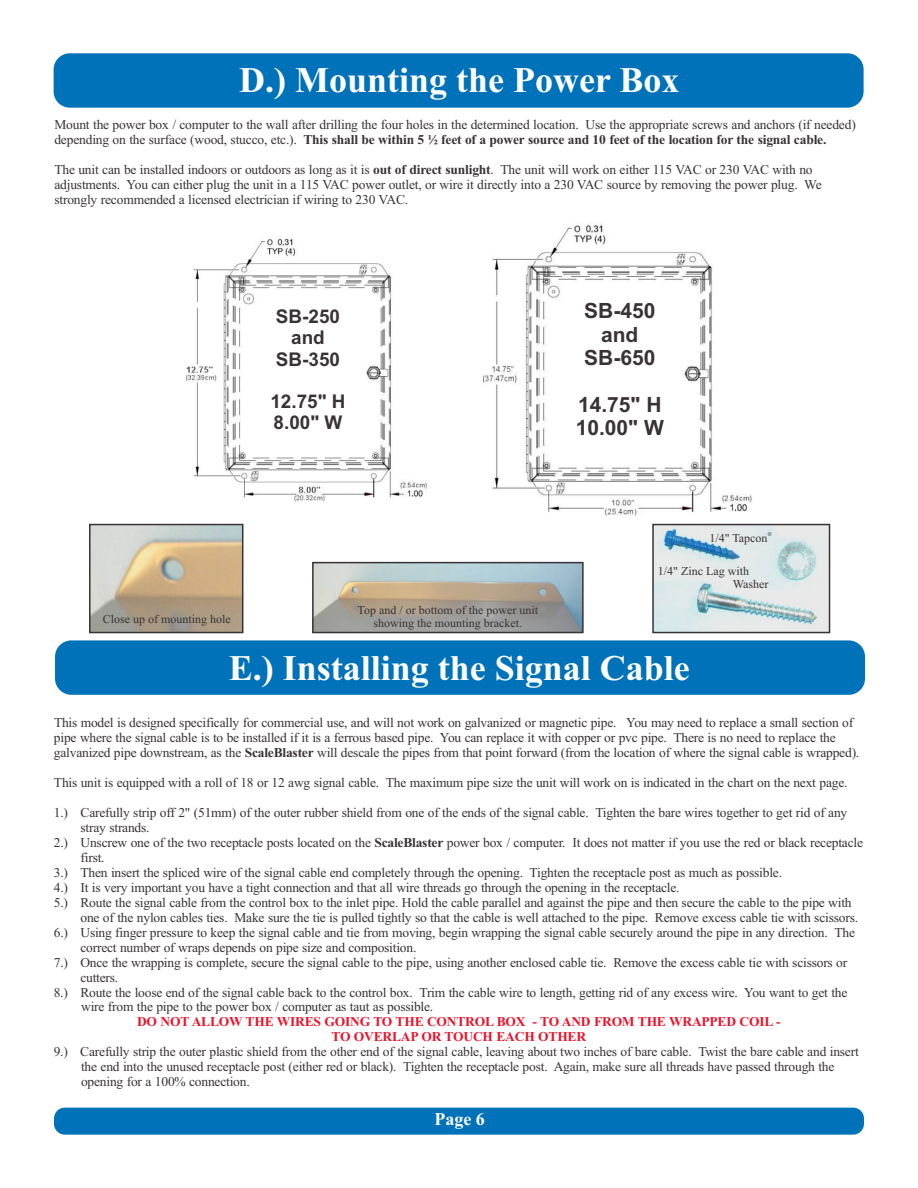
<style>
.page{position:relative;width:918px;height:1188px;background:#fff}
.page>*{position:absolute;margin:0;border:0;box-sizing:border-box;transform-origin:0 0}
.t1{font:700 36px "Times New Roman";color:#fff}
.t2{font:700 21px/23.4px "Arial";color:#383336;text-align:center}
.t3{font:700 18.9px/21.1px "Arial";color:#383336;text-align:center}
.t4{font:700 18px "Times New Roman";color:#fff}
.t5{font:13.5px/15px "Times New Roman";letter-spacing:-.015em;color:#383336}
.t6{font:700 13.5px/15px "Times New Roman";letter-spacing:-.015em;color:#ea142c;text-align:center}
.t7{font:12px/13.4px "Times New Roman";color:#383336;text-align:center}
.t8{font:6px "Times New Roman";color:#383336}
.s1{font-weight:700}
</style>
<div class="page">
<div style="left:54px;top:53px;width:810px;height:55px;background:#0072b9;border-radius:16px"></div>
<div style="left:55px;top:640px;width:810px;height:55px;background:#0072b9;border-radius:16px"></div>
<div style="left:54px;top:1108px;width:810px;height:27px;background:#0072b9;border-radius:11px"></div>
<img style="left:186px;top:238px;width:241px;height:264px">
<img style="left:484px;top:225px;width:268px;height:291px">
<img style="left:315px;top:565px;width:266px;height:65px">
<div style="left:312px;top:562px;width:272px;height:71px;border:2px solid #383336"></div>
<img style="left:92px;top:527px;width:148px;height:103px">
<div style="left:89px;top:524px;width:154px;height:109px;border:2px solid #383336"></div>
<img style="left:655px;top:527px;width:172px;height:103px">
<div style="left:652px;top:524px;width:178px;height:109px;border:2px solid #383336"></div>
<h1 class="t1" style="left:239px;top:68px;width:442px">D.) Mounting the Power Box</h1>
<p class="t5" style="left:54px;top:119px;width:803px">Mount the power box / computer to the wall after drilling the four holes in the determined location. Use the appropriate screws and anchors (if needed) depending on the surface (wood, stucco, etc.). <span class="s1">This shall be within 5 ½ feet of a power source and 10 feet of the location for the signal cable.</span></p>
<p class="t5" style="left:54px;top:164px;width:769px">The unit can be installed indoors or outdoors as long as it is <span class="s1">out of direct sunlight</span>. The unit will work on either 115 VAC or 230 VAC with no adjustments. You can either plug the unit in a 115 VAC power outlet, or wire it directly into a 230 VAC source by removing the power plug. We strongly recommended a licensed electrician if wiring to 230 VAC.</p>
<p class="t7" style="left:103px;top:613px;width:130px">Close up of mounting hole</p>
<h3 class="t3" style="left:276px;top:308px;width:66px">SB-250 and<br>SB-350</h3>
<h3 class="t3" style="left:270px;top:392px;width:77px;text-align:left">12.75" H<br>8.00" W</h3>
<p class="t7" style="left:358px;top:604px;width:182px">Top and / or bottom of the power unit showing the mounting bracket.</p>
<h2 class="t2" style="left:584px;top:301px;width:73px">SB-450 and<br>SB-650</h2>
<h2 class="t2" style="left:576px;top:395px;width:90px;text-align:left">14.75" H<br>10.00" W</h2>
<p class="t8" style="left:767px;top:532px;width:6px">®</p>
<p class="t7" style="left:709px;top:533px;width:60px">1/4" Tapcon</p>
<p class="t7" style="left:733px;top:566px;width:37px;text-align:left;text-indent:-75px">1/4" Zinc Lag with<br>Washer</p>
<h1 class="t1" style="left:229px;top:655px;width:463px">E.) Installing the Signal Cable</h1>
<p class="t5" style="left:54px;top:717px;width:807px">This model is designed specifically for commercial use, and will not work on galvanized or magnetic pipe. You may need to replace a small section of pipe where the signal cable is to be installed if it is a ferrous based pipe. You can replace it with copper or pvc pipe. There is no need to replace the galvanized pipe downstream, as the <span class="s1">ScaleBlaster</span> will descale the pipes from that point forward (from the location of where the signal cable is wrapped).</p>
<p class="t5" style="left:54px;top:776px;width:795px">This unit is equipped with a roll of 18 or 12 awg signal cable. The maximum pipe size the unit will work on is indicated in the chart on the next page.</p>
<p class="t5" style="left:54px;top:806px;width:795px">1.) Carefully strip off 2" (51mm) of the outer rubber shield from one of the ends of the signal cable. Tighten the bare wires together to get rid of any</p>
<p class="t5" style="left:81px;top:821px;width:71px">stray strands.</p>
<p class="t5" style="left:54px;top:836px;width:811px">2.) Unscrew one of the two receptacle posts located on the <span class="s1">ScaleBlaster</span> power box / computer. It does not matter if you use the red or black receptacle</p>
<p class="t5" style="left:81px;top:851px;width:26px">first.</p>
<p class="t5" style="left:54px;top:866px;width:730px">3.) Then insert the spliced wire of the signal cable end completely through the opening. Tighten the receptacle post as much as possible.</p>
<p class="t5" style="left:54px;top:881px;width:627px">4.) It is very important you have a tight connection and that all wire threads go through the opening in the receptacle.</p>
<p class="t5" style="left:54px;top:896px;width:799px">5.) Route the signal cable from the control box to the inlet pipe. Hold the cable parallel and against the pipe and then secure the cable to the pipe with</p>
<p class="t5" style="left:80px;top:911px;width:779px">one of the nylon cables ties. Make sure the tie is pulled tightly so that the cable is well attached to the pipe. Remove excess cable tie with scissors.</p>
<p class="t5" style="left:54px;top:926px;width:803px">6.) Using finger pressure to keep the signal cable and tie from moving, begin wrapping the signal cable securely around the pipe in any direction. The</p>
<p class="t5" style="left:80px;top:941px;width:337px">correct number of wraps depends on pipe size and composition.</p>
<p class="t5" style="left:54px;top:956px;width:795px">7.) Once the wrapping is complete, secure the signal cable to the pipe, using another enclosed cable tie. Remove the excess cable tie with scissors or</p>
<p class="t5" style="left:80px;top:971px;width:39px">cutters.</p>
<p class="t5" style="left:54px;top:986px;width:795px">8.) Route the loose end of the signal cable back to the control box. Trim the cable wire to length, getting rid of any excess wire. You want to get the</p>
<p class="t5" style="left:81px;top:1001px;width:354px">wire from the pipe to the power box / computer as taut as possible.</p>
<p class="t5" style="left:81px;top:1046px;width:779px;text-indent:-27px">9.) Carefully strip the outer plastic shield from the other end of the signal cable, leaving about two inches of bare cable. Twist the bare cable and insert the end into the unused receptacle post (either red or black). Tighten the receptacle post. Again, make sure all threads have passed through the opening for a 100% connection.</p>
<p class="t6" style="left:137px;top:1016px;width:645px">DO NOT ALLOW THE WIRES GOING TO THE CONTROL BOX - TO AND FROM THE WRAPPED COIL -<br>TO OVERLAP OR TOUCH EACH OTHER</p>
<h3 class="t4" style="left:434px;top:1113px;width:52px">Page 6</h3>
</div>
